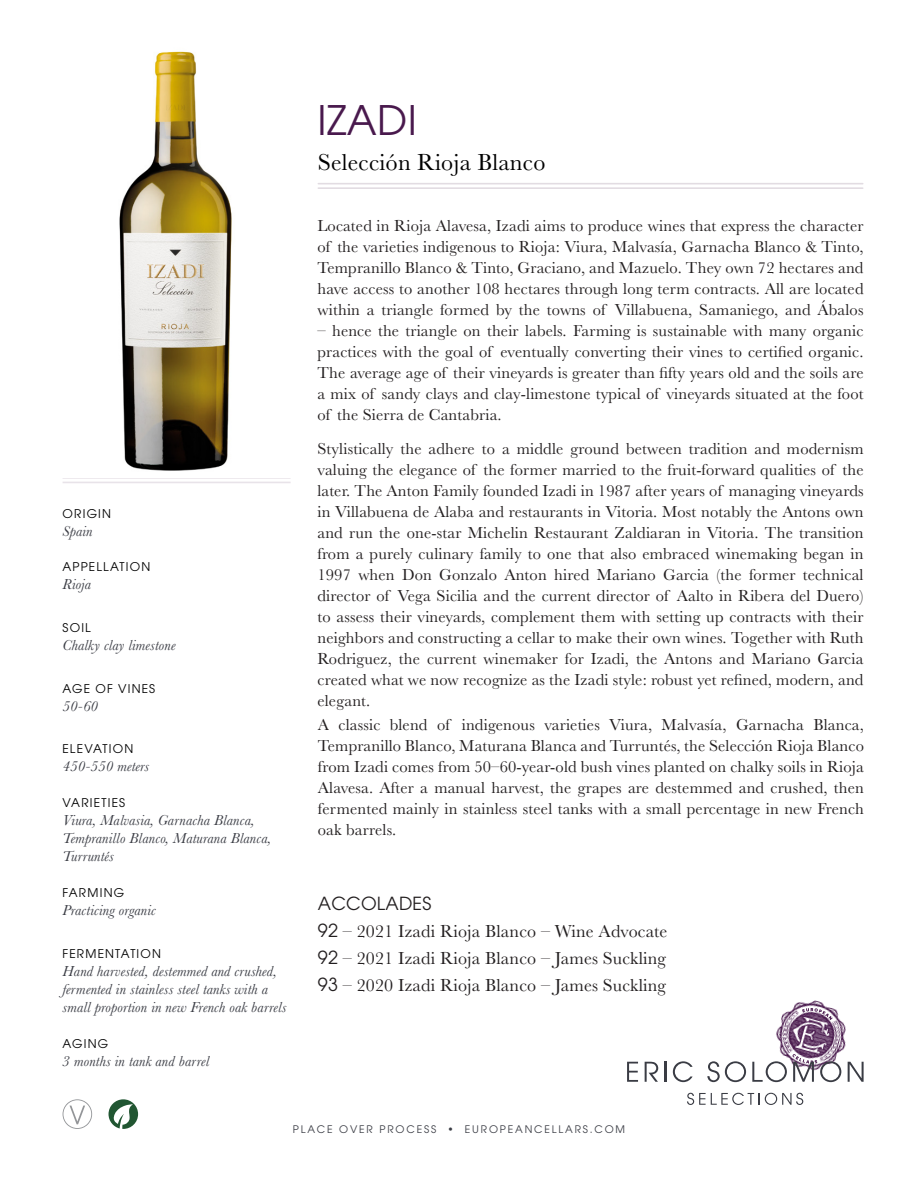
<style>
.page{position:relative;width:918px;height:1188px;background:#fff}
.page>*{position:absolute;margin:0;border:0;box-sizing:border-box;transform-origin:0 0}
.t1{font:40.5px "ITC Avant Garde Pro";letter-spacing:.01em;color:#49194d}
.t2{font:24px "Baskerville";letter-spacing:.01em;color:#000}
.Rating{font:18px "Baskerville";letter-spacing:.01em;color:#231f20}
.t3{font:18px "ITC Avant Garde Pro";letter-spacing:.01em;color:#231f20}
.Bio_text{font:16.5px/21px "Baskerville";letter-spacing:.01em;color:#231f20;text-align:justify}
.Spec_Answer{font:italic 15px/18px "Baskerville";letter-spacing:.01em;color:#3a3c44}
.Spec_Category{font:12px "ITC Avant Garde Pro";letter-spacing:.1em;color:#000}
.t4{font:10.35px "ITC Avant Garde Pro";letter-spacing:.175em;color:#3a3c44}
.s1{font-family:"ITC Avant Garde Pro"}
</style>
<div class="page">
<hr style="left:318px;top:183px;width:545px;height:2px;background:#8d748d">
<hr style="left:318px;top:187px;width:545px;height:2px;background:#8d748d">
<hr style="left:63px;top:482px;width:228px;height:1px;background:#49194d">
<hr style="left:63px;top:477px;width:228px;height:2px;background:#49194d">
<img style="left:775px;top:1000px;width:76px;height:83px">
<svg style="left:802px;top:1008px;width:31px;height:12px"></svg>
<svg style="left:627px;top:1062px;width:11px;height:20px"></svg>
<svg style="left:645px;top:1062px;width:13px;height:20px"></svg>
<hr style="left:665px;top:1062px;width:2px;height:20px;background:#3a3c44">
<svg style="left:673px;top:1061px;width:20px;height:21px"></svg>
<svg style="left:707px;top:1061px;width:39px;height:21px"></svg>
<svg style="left:752px;top:1061px;width:35px;height:21px"></svg>
<svg style="left:793px;top:1054px;width:48px;height:28px"></svg>
<svg style="left:848px;top:1062px;width:16px;height:20px"></svg>
<svg style="left:687px;top:1093px;width:116px;height:12px"></svg>
<img style="left:119px;top:51px;width:113px;height:420px">
<svg style="left:109px;top:1099px;width:29px;height:30px"></svg>
<svg style="left:63px;top:1099px;width:29px;height:30px"></svg>
<h1 class="t1" style="left:317px;top:95px;width:101px">IZADI</h1>
<p class="Spec_Category" style="left:63px;top:506px;width:50px">ORIGIN</p>
<p class="Spec_Answer" style="left:63px;top:522px;width:32px">Spain</p>
<p class="Spec_Category" style="left:63px;top:560px;width:89px">APPELLATION</p>
<p class="Spec_Answer" style="left:63px;top:576px;width:30px">Rioja</p>
<p class="Spec_Category" style="left:63px;top:620px;width:30px">SOIL</p>
<p class="Spec_Answer" style="left:63px;top:636px;width:114px">Chalky clay limestone</p>
<p class="Spec_Category" style="left:63px;top:681px;width:94px">AGE OF VINES</p>
<p class="Spec_Answer" style="left:63px;top:697px;width:37px">50-60</p>
<p class="Spec_Category" style="left:63px;top:741px;width:72px">ELEVATION</p>
<p class="Spec_Answer" style="left:63px;top:757px;width:88px">450-550 meters</p>
<p class="Spec_Category" style="left:63px;top:795px;width:64px">VARIETIES</p>
<p class="Spec_Answer" style="left:63px;top:811px;width:210px">Viura, Malvasia, Garnacha Blanca,<br>Tempranillo Blanco, Maturana Blanca,<br>Turruntés</p>
<p class="Spec_Category" style="left:63px;top:885px;width:63px">FARMING</p>
<p class="Spec_Answer" style="left:63px;top:901px;width:95px">Practicing organic</p>
<p class="Spec_Category" style="left:63px;top:946px;width:100px">FERMENTATION</p>
<p class="Spec_Answer" style="left:63px;top:962px;width:226px">Hand harvested, destemmed and crushed, fermented in stainless steel tanks with a small proportion in new French oak barrels</p>
<p class="Spec_Category" style="left:63px;top:1036px;width:47px">AGING</p>
<p class="Spec_Answer" style="left:63px;top:1052px;width:148px">3 months in tank and barrel</p>
<p class="t2" style="left:318px;top:147px;width:229px">Selección Rioja Blanco</p>
<p class="Bio_text" style="left:317px;top:215px;width:548px">Located in Rioja Alavesa, Izadi aims to produce wines that express the character of the varieties indigenous to Rioja: Viura, Malvasía, Garnacha Blanco &amp; Tinto, Tempranillo Blanco &amp; Tinto, Graciano, and Mazuelo. They own 72 hectares and have access to another 108 hectares through long term contracts. All are located within a triangle formed by the towns of Villabuena, Samaniego, and Ábalos</p>
<p class="Bio_text" style="left:317px;top:320px;width:548px">– hence the triangle on their labels. Farming is sustainable with many organic practices with the goal of eventually converting their vines to certified organic.<br>The average age of their vineyards is greater than fifty years old and the soils are a mix of sandy clays and clay-limestone typical of vineyards situated at the foot of the Sierra de Cantabria.</p>
<p class="Bio_text" style="left:317px;top:439px;width:548px">Stylistically the adhere to a middle ground between tradition and modernism valuing the elegance of the former married to the fruit-forward qualities of the later. The Anton Family founded Izadi in 1987 after years of managing vineyards in Villabuena de Alaba and restaurants in Vitoria. Most notably the Antons own and run the one-star Michelin Restaurant Zaldiaran in Vitoria. The transition from a purely culinary family to one that also embraced winemaking began in 1997 when Don Gonzalo Anton hired Mariano Garcia (the former technical director of Vega Sicilia and the current director of Aalto in Ribera del Duero) to assess their vineyards, complement them with setting up contracts with their neighbors and constructing a cellar to make their own wines. Together with Ruth Rodriguez, the current winemaker for Izadi, the Antons and Mariano Garcia created what we now recognize as the Izadi style: robust yet refined, modern, and elegant.</p>
<p class="Bio_text" style="left:318px;top:714px;width:548px">A classic blend of indigenous varieties Viura, Malvasía, Garnacha Blanca, Tempranillo Blanco, Maturana Blanca and Turruntés, the Selección Rioja Blanco from Izadi comes from 50–60-year-old bush vines planted on chalky soils in Rioja Alavesa. After a manual harvest, the grapes are destemmed and crushed, then fermented mainly in stainless steel tanks with a small percentage in new French oak barrels.</p>
<p class="t3" style="left:318px;top:892px;width:115px">ACCOLADES</p>
<p class="Rating" style="left:318px;top:919px;width:351px"><span class="s1">92</span> – 2021 Izadi Rioja Blanco – Wine Advocate</p>
<p class="Rating" style="left:318px;top:946px;width:350px"><span class="s1">92</span> – 2021 Izadi Rioja Blanco – James Suckling</p>
<p class="Rating" style="left:318px;top:973px;width:350px"><span class="s1">93</span> – 2020 Izadi Rioja Blanco – James Suckling</p>
<p class="t4" style="left:293px;top:1123px;width:334px">PLACE OVER PROCESS • EUROPEANCELLARS.COM</p>
</div>
